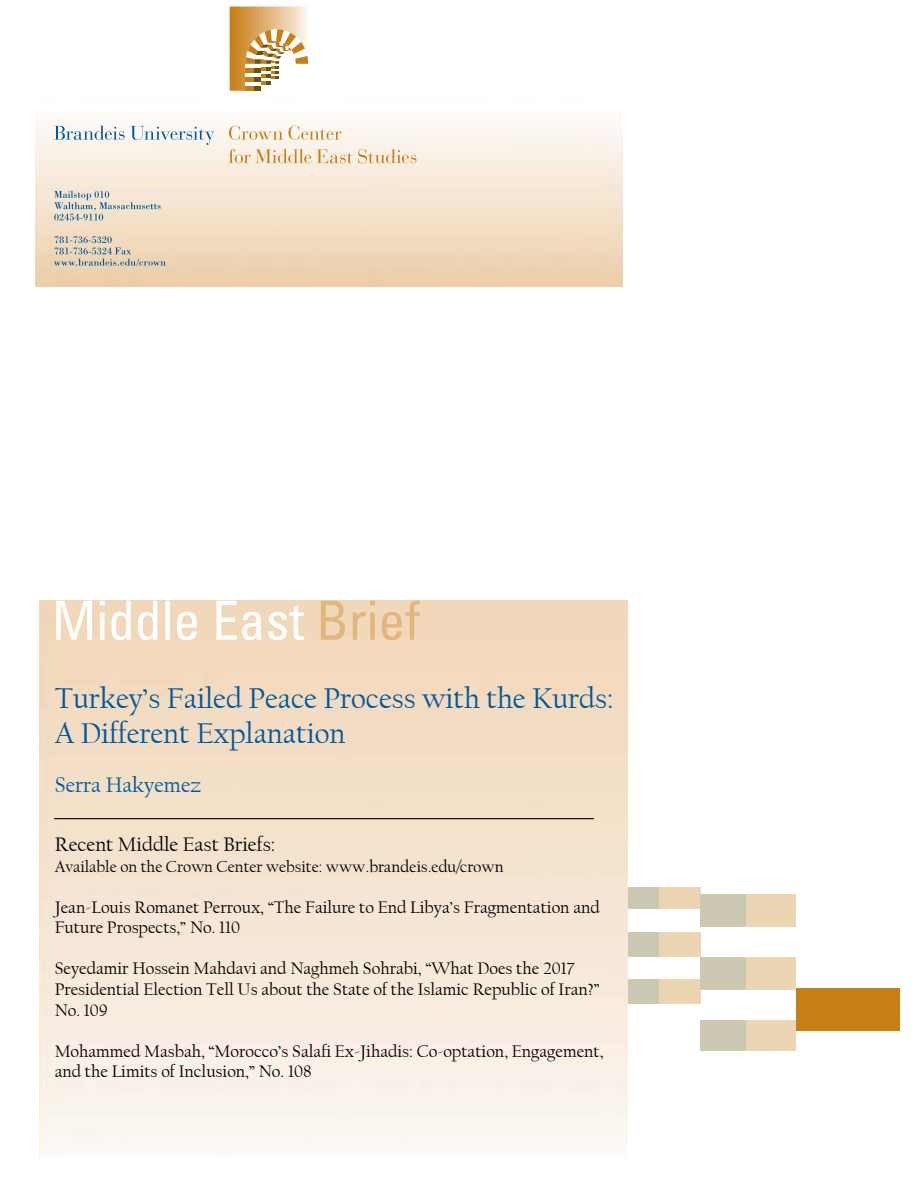
<style>
.page{position:relative;width:918px;height:1188px;background:#fff}
.page>*{position:absolute;margin:0;border:0;box-sizing:border-box;transform-origin:0 0}
.t1{font:30px/34.5px "Californian FB";color:#00589c}
.t2{font:22.05px "Californian FB";color:#00589c}
.t3{font:20.55px "Californian FB";color:#000}
.t4{font:17.55px/20.5px "Californian FB";color:#000}
.t5{font:16.5px "Californian FB";color:#000}
.s1{font-family:"LTC Californian MEB Text text";font-size:17.55px}
</style>
<div class="page">
<svg style="left:628px;top:887px;width:168px;height:164px"></svg>
<hr style="left:54px;top:818px;width:540px;height:1px;background:#000">
<svg style="left:111px;top:601px;width:46px;height:39px"></svg>
<svg style="left:216px;top:601px;width:88px;height:39px"></svg>
<svg style="left:230px;top:7px;width:78px;height:84px"></svg>
<svg style="left:229px;top:126px;width:112px;height:14px"></svg>
<svg style="left:229px;top:149px;width:187px;height:14px;background:#eed8bb"></svg>
<svg style="left:54px;top:125px;width:161px;height:20px"></svg>
<svg style="left:54px;top:191px;width:106px;height:30px;background:#d5d2c8"></svg>
<svg style="left:54px;top:236px;width:112px;height:30px;background:#d2c7b5"></svg>
<svg style="left:56px;top:601px;width:49px;height:39px"></svg>
<svg style="left:165px;top:601px;width:32px;height:39px"></svg>
<svg style="left:321px;top:601px;width:24px;height:39px"></svg>
<svg style="left:353px;top:601px;width:22px;height:39px"></svg>
<svg style="left:382px;top:601px;width:38px;height:39px"></svg>
<div style="left:853px;top:988px;width:46px;height:43px;background:#c77e14"></div>
<div style="left:796px;top:988px;width:57px;height:43px;background:#c77e14"></div>
<h2 class="t1" style="left:55px;top:681px;width:560px">Turkey’s Failed Peace Process with the Kurds:<br>A Different Explanation</h2>
<h3 class="t2" style="left:55px;top:772px;width:148px">Serra Hakyemez</h3>
<p class="t3" style="left:55px;top:833px;width:222px">Recent Middle East Briefs:</p>
<p class="t5" style="left:55px;top:857px;width:468px">Available on the Crown Center website: <span class="s1">www.brandeis.edu/crown-</span></p>
<p class="t4" style="left:55px;top:897px;width:547px">Jean-Louis Romanet Perroux, “The Failure to End Libya’s Fragmentation and<br>Future Prospects,” No. 110</p>
<p class="t4" style="left:55px;top:959px;width:547px">Seyedamir Hossein Mahdavi and Naghmeh Sohrabi, “What Does the 2017<br>Presidential Election Tell Us about the State of the Islamic Republic of Iran?”</p>
<p class="t4" style="left:55px;top:1000px;width:54px">No. 109</p>
<p class="t4" style="left:55px;top:1041px;width:550px">Mohammed Masbah, “Morocco’s Salafi Ex-Jihadis: Co-optation, Engagement, and the Limits of Inclusion,” No. 108</p>
</div>
